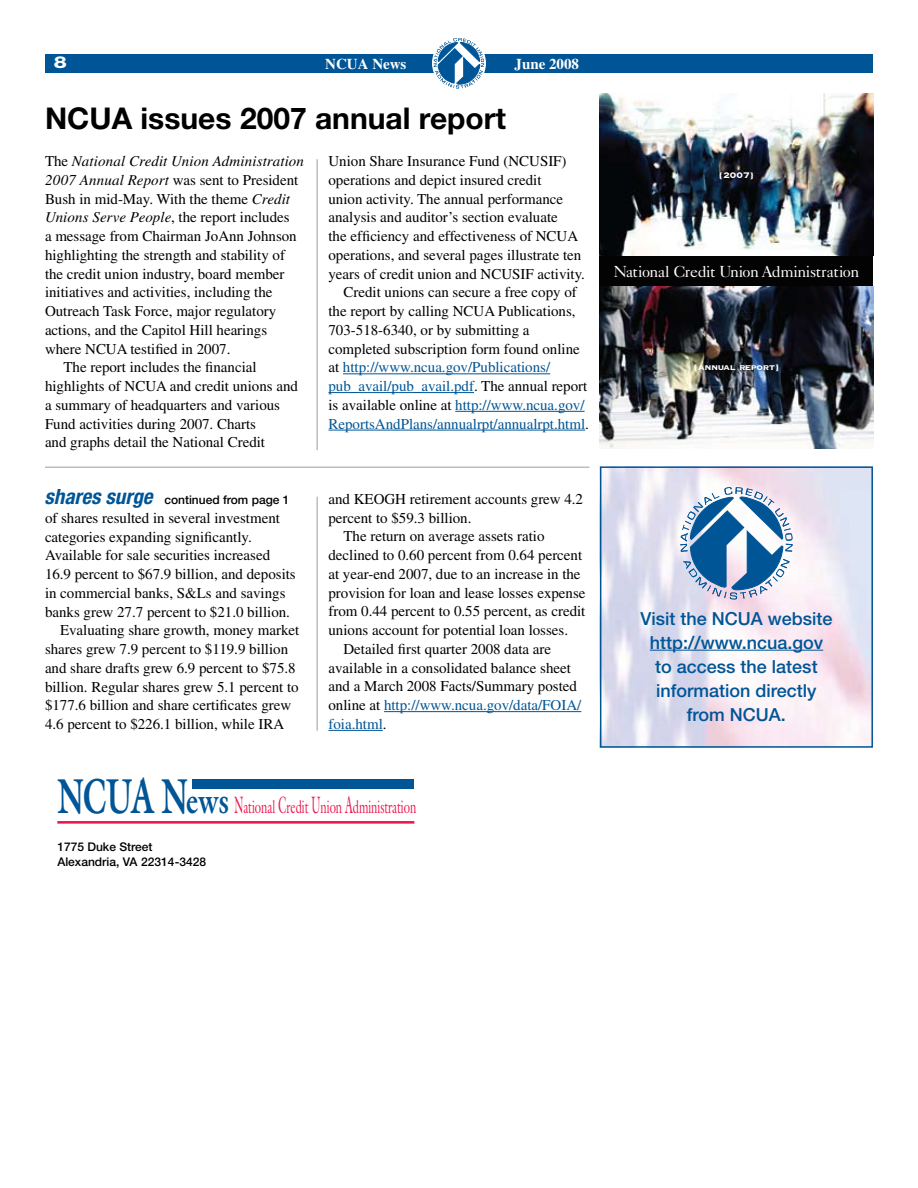
<style>
.page{position:relative;width:918px;height:1188px;background:#fff}
.page>*{position:absolute;margin:0;border:0;box-sizing:border-box;transform-origin:0 0}
.t1{font:700 30px "Helvetica Neue";color:#000}
.t2{font:500 18px/24px "Helvetica Neue";color:#005596;text-align:center}
.t3{font:18px "Galliard";letter-spacing:-.005em;color:#ed174f;scale:.62 1}
.t4{font:800 16.5px "Helvetica Neue";color:#fff;scale:1.25 1}
.t5{font:16.05px "Caslon Five Forty";letter-spacing:-.02em;color:#fff}
.t6{font:15px "Times";color:#000}
.t7{font:15px "Times";color:#005596}
.t8{font:italic 15px "Times";letter-spacing:.01em;color:#000}
.t9{font:700 15px "Times";color:#fff}
.t10{font:500 12px/15px "Helvetica Neue";color:#000}
.t11{font:10.65px "Copperplate Thirty Three BC";letter-spacing:-.06em;color:#fff}
.t12{font:10.65px "Copperplate Thirty Three BC";letter-spacing:-.04em;color:#fff}
.s1{color:#000}
.s2{font-style:normal}
.s3{font-style:italic}
.s4{font-weight:700;font-style:italic;font-stretch:condensed;font-size:21px;color:#005596}
.s5{font-weight:700;font-size:49.5px;color:#005596}
.s6{font-weight:700;font-size:36px;color:#005596}
.s7{font-size:23.85px}
</style>
<div class="page">
<div style="left:192px;top:779px;width:222px;height:9px;background:#005596"></div>
<hr style="left:57px;top:821px;width:357px;height:3px;background:#ed174f">
<hr style="left:316px;top:159px;width:2px;height:291px;background:#bcbdc0">
<div style="left:45px;top:54px;width:828px;height:19px;background:#005596"></div>
<svg style="left:432px;top:36px;width:54px;height:54px"></svg>
<svg style="left:434px;top:38px;width:50px;height:51px"></svg>
<hr style="left:343px;top:373px;width:207px;height:1px;background:#005596">
<hr style="left:328px;top:392px;width:146px;height:1px;background:#005596">
<hr style="left:455px;top:411px;width:130px;height:1px;background:#005596">
<hr style="left:328px;top:430px;width:257px;height:1px;background:#005596">
<div style="left:600px;top:241px;width:273px;height:65px;background:#030303"></div>
<img style="left:599px;top:94px;width:274px;height:161px">
<img style="left:599px;top:287px;width:274px;height:161px">
<hr style="left:45px;top:467px;width:545px;height:1px;background:#bcbdc0">
<img style="left:603px;top:469px;width:267px;height:276px">
<div style="left:600px;top:466px;width:273px;height:282px;border:2px solid #005596"></div>
<hr style="left:650px;top:650px;width:173px;height:1px;background:#005596">
<svg style="left:680px;top:487px;width:113px;height:112px"></svg>
<hr style="left:384px;top:711px;width:197px;height:1px;background:#005596">
<hr style="left:328px;top:730px;width:55px;height:1px;background:#005596">
<hr style="left:316px;top:497px;width:2px;height:234px;background:#bcbdc0">
<p class="t4" style="left:54px;top:53px;width:12px">8</p>
<p class="t9" style="left:325px;top:55px;width:83px">NCUA News</p>
<p class="t9" style="left:515px;top:55px;width:66px">June 2008</p>
<h1 class="t1" style="left:45px;top:100px;width:463px">NCUA issues 2007 annual report</h1>
<p class="t6" style="left:328px;top:153px;width:240px">Union Share Insurance Fund (NCUSIF)</p>
<p class="t6" style="left:328px;top:171px;width:215px">operations and depict insured credit</p>
<p class="t6" style="left:328px;top:190px;width:236px">union activity. The annual performance</p>
<p class="t6" style="left:328px;top:209px;width:231px">analysis and auditor’s section evaluate</p>
<p class="t6" style="left:329px;top:228px;width:251px">the efficiency and effectiveness of NCUA</p>
<p class="t6" style="left:328px;top:246px;width:254px">operations, and several pages illustrate ten</p>
<p class="t6" style="left:328px;top:265px;width:258px">years of credit union and NCUSIF activity.</p>
<p class="t6" style="left:344px;top:284px;width:235px">Credit unions can secure a free copy of</p>
<p class="t6" style="left:328px;top:303px;width:249px">the report by calling NCUA Publications,</p>
<p class="t6" style="left:329px;top:321px;width:203px">703-518-6340, or by submitting a</p>
<p class="t6" style="left:329px;top:340px;width:253px">completed subscription form found online</p>
<p class="t7" style="left:329px;top:359px;width:223px"><span class="s1">at</span> http://www.ncua.gov/Publications/</p>
<p class="t7" style="left:329px;top:378px;width:260px">pub_avail/pub_avail.pdf<span class="s1">. The annual report</span></p>
<p class="t7" style="left:329px;top:396px;width:258px"><span class="s1">is available online at</span> http://www.ncua.gov/</p>
<p class="t7" style="left:329px;top:415px;width:262px">ReportsAndPlans/annualrpt/annualrpt.html<span class="s1">.</span></p>
<p class="t8" style="left:45px;top:153px;width:261px"><span class="s2">The</span> National Credit Union Administration</p>
<p class="t6" style="left:45px;top:171px;width:255px"><span class="s3">2007 Annual Report</span> was sent to President</p>
<p class="t6" style="left:45px;top:190px;width:247px">Bush in mid-May. With the theme <span class="s3">Credit</span></p>
<p class="t6" style="left:45px;top:209px;width:246px"><span class="s3">Unions Serve People</span>, the report includes</p>
<p class="t6" style="left:45px;top:228px;width:253px">a message from Chairman JoAnn Johnson</p>
<p class="t6" style="left:45px;top:246px;width:242px">highlighting the strength and stability of</p>
<p class="t6" style="left:45px;top:265px;width:241px">the credit union industry, board member</p>
<p class="t6" style="left:45px;top:284px;width:229px">initiatives and activities, including the</p>
<p class="t6" style="left:45px;top:303px;width:233px">Outreach Task Force, major regulatory</p>
<p class="t6" style="left:45px;top:321px;width:224px">actions, and the Capitol Hill hearings</p>
<p class="t6" style="left:45px;top:340px;width:187px">where NCUA testified in 2007.</p>
<p class="t6" style="left:63px;top:359px;width:195px">The report includes the financial</p>
<p class="t6" style="left:45px;top:378px;width:254px">highlights of NCUA and credit unions and</p>
<p class="t6" style="left:45px;top:396px;width:237px">a summary of headquarters and various</p>
<p class="t6" style="left:45px;top:415px;width:213px">Fund activities during 2007. Charts</p>
<p class="t6" style="left:45px;top:434px;width:222px">and graphs detail the National Credit</p>
<p class="t10" style="left:45px;top:492px;width:246px"><span class="s4">shares surge</span> continued from page 1</p>
<p class="t6" style="left:45px;top:509px;width:237px">of shares resulted in several investment</p>
<p class="t6" style="left:45px;top:528px;width:208px">categories expanding significantly.</p>
<p class="t6" style="left:45px;top:547px;width:227px">Available for sale securities increased</p>
<p class="t6" style="left:45px;top:566px;width:252px">16.9 percent to $67.9 billion, and deposits</p>
<p class="t6" style="left:45px;top:584px;width:242px">in commercial banks, S&amp;Ls and savings</p>
<p class="t6" style="left:45px;top:603px;width:247px">banks grew 27.7 percent to $21.0 billion.</p>
<p class="t6" style="left:60px;top:622px;width:241px">Evaluating share growth, money market</p>
<p class="t6" style="left:45px;top:641px;width:245px">shares grew 7.9 percent to $119.9 billion</p>
<p class="t6" style="left:45px;top:659px;width:252px">and share drafts grew 6.9 percent to $75.8</p>
<p class="t6" style="left:45px;top:678px;width:255px">billion. Regular shares grew 5.1 percent to</p>
<p class="t6" style="left:45px;top:697px;width:248px">$177.6 billion and share certificates grew</p>
<p class="t6" style="left:45px;top:716px;width:241px">4.6 percent to $226.1 billion, while IRA</p>
<p class="t6" style="left:328px;top:490px;width:256px">and KEOGH retirement accounts grew 4.2</p>
<p class="t6" style="left:328px;top:509px;width:145px">percent to $59.3 billion.</p>
<p class="t6" style="left:344px;top:528px;width:203px">The return on average assets ratio</p>
<p class="t6" style="left:328px;top:547px;width:255px">declined to 0.60 percent from 0.64 percent</p>
<p class="t6" style="left:328px;top:565px;width:254px">at year-end 2007, due to an increase in the</p>
<p class="t6" style="left:328px;top:584px;width:259px">provision for loan and lease losses expense</p>
<p class="t6" style="left:329px;top:603px;width:258px">from 0.44 percent to 0.55 percent, as credit</p>
<p class="t6" style="left:329px;top:622px;width:241px">unions account for potential loan losses.</p>
<p class="t6" style="left:344px;top:640px;width:209px">Detailed first quarter 2008 data are</p>
<p class="t6" style="left:329px;top:659px;width:244px">available in a consolidated balance sheet</p>
<p class="t6" style="left:329px;top:678px;width:250px">and a March 2008 Facts/Summary posted</p>
<p class="t7" style="left:329px;top:697px;width:254px"><span class="s1">online at</span> http://www.ncua.gov/data/FOIA/</p>
<p class="t7" style="left:329px;top:715px;width:60px">foia.html<span class="s1">.</span></p>
<p class="t3" style="left:57px;top:796px;width:581px"><span class="s5">NCUA N</span><span class="s6">ews</span> <span class="s7">N</span>ational <span class="s7">C</span>redit <span class="s7">U</span>nion <span class="s7">A</span>dministration</p>
<p class="t10" style="left:57px;top:839px;width:150px">1775 Duke Street<br>Alexandria, VA 22314-3428</p>
<p class="t12" style="left:719px;top:170px;width:37px">{2007}</p>
<p class="t5" style="left:614px;top:261px;width:247px">National Credit Union Administration</p>
<p class="t11" style="left:693px;top:362px;width:88px">{annual report}</p>
<p class="t2" style="left:640px;top:606px;width:194px">Visit the NCUA website http://www.ncua.gov to access the latest information directly from NCUA.</p>
</div>
